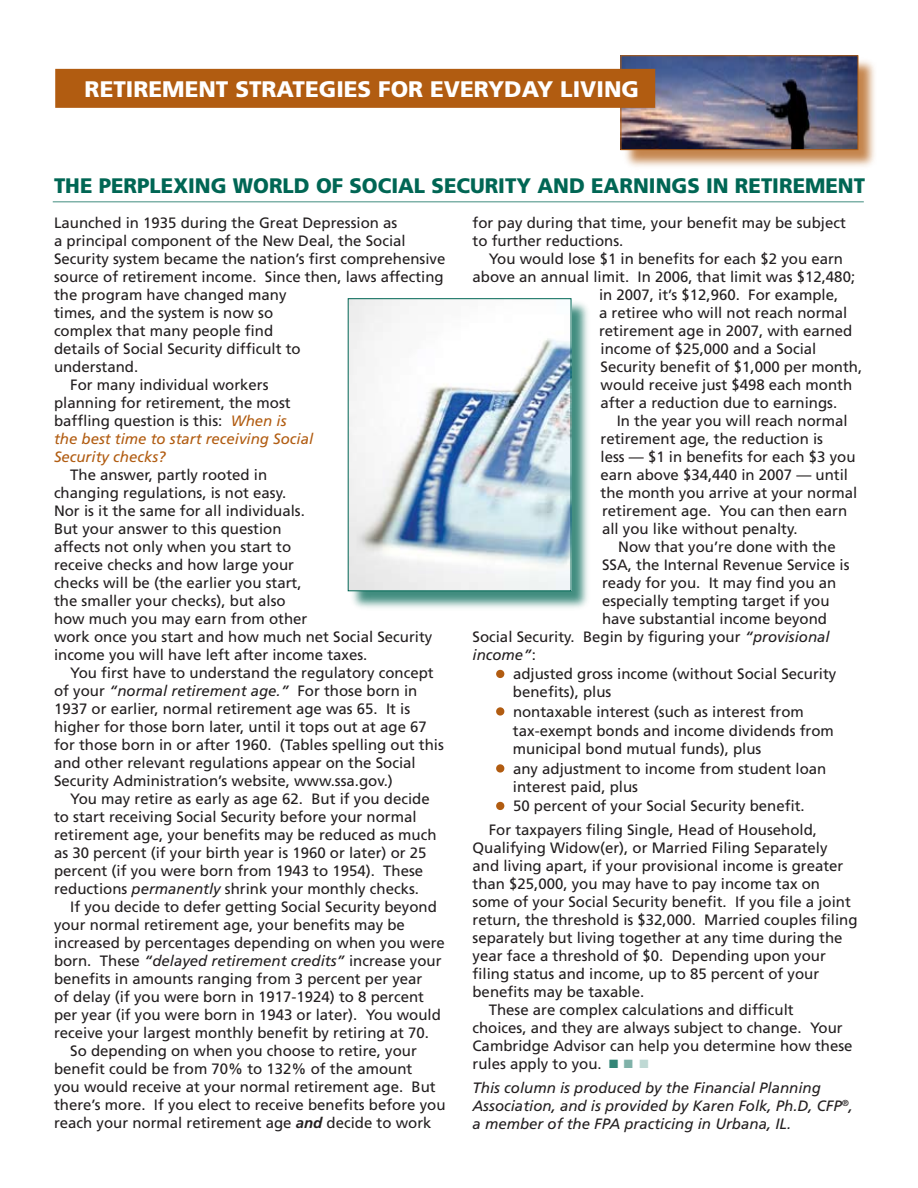
<style>
.page{position:relative;width:918px;height:1188px;background:#fff}
.page>*{position:absolute;margin:0;border:0;box-sizing:border-box;transform-origin:0 0}
.t1{font:900 22.5px "Frutiger";color:#fff}
.t2{font:900 21px "Frutiger";color:#006654}
.t3{font:15px/18px "Frutiger";color:#231f20}
.t4{font:italic 15px/18px "Frutiger";color:#231f20}
.t5{font:italic 15px "Frutiger";color:#b15c11}
.t6{font:12px "Zapf Dingbats";color:#338576}
.s1{font-style:italic;color:#b15c11}
.s2{font-style:italic}
.s3{font-style:normal}
.s4{font-weight:700;font-style:italic}
.s5{color:#b15c11}
.s6{color:#80b2a9}
.s7{color:#bfd9d4}
</style>
<div class="page">
<div style="left:622px;top:57px;width:257px;height:112px;background:#b15c11;opacity:.75"></div>
<img style="left:623px;top:58px;width:233px;height:90px">
<div style="left:621px;top:56px;width:237px;height:94px;border:1px solid #b15c11"></div>
<hr style="left:53px;top:201px;width:811px;height:2px;background:#80b2a9">
<div style="left:56px;top:70px;width:598px;height:37px;background:#b15c11"></div>
<div style="left:55px;top:69px;width:600px;height:39px;border:2px solid #b15c11"></div>
<div style="left:496px;top:670px;width:8px;height:8px;border:3px solid #b15c11;border-radius:50%"></div>
<div style="left:496px;top:707px;width:8px;height:9px;border:3px solid #b15c11;border-radius:50%"></div>
<div style="left:496px;top:764px;width:8px;height:9px;border:3px solid #b15c11;border-radius:50%"></div>
<div style="left:496px;top:802px;width:8px;height:8px;border:3px solid #b15c11;border-radius:50%"></div>
<div style="left:349px;top:300px;width:242px;height:311px;background:#006654;opacity:.75"></div>
<img style="left:350px;top:300px;width:219px;height:289px">
<h1 class="t1" style="left:85px;top:75px;width:180px">RETIREMENT STRATEG</h1>
<h1 class="t1" style="left:336px;top:75px;width:304px">IES FOR EVERYDAY LIVING</h1>
<h2 class="t2" style="left:54px;top:173px;width:813px">THE PERPLEXING WORLD OF SOCIAL SECURITY AND EARNINGS IN RETIREMENT</h2>
<p class="t3" style="left:54px;top:213px;width:345px">Launched in 1935 during the Great Depression as</p>
<p class="t3" style="left:54px;top:231px;width:353px">a principal component of the New Deal, the Social</p>
<p class="t3" style="left:54px;top:249px;width:393px">Security system became the nation’s first comprehensive</p>
<p class="t3" style="left:54px;top:267px;width:391px">source of retirement income. Since then, laws affecting</p>
<p class="t3" style="left:54px;top:285px;width:234px">the program have changed many</p>
<p class="t3" style="left:54px;top:303px;width:221px">times, and the system is now so</p>
<p class="t3" style="left:54px;top:321px;width:221px">complex that many people find</p>
<p class="t3" style="left:54px;top:339px;width:248px">details of Social Security difficult to</p>
<p class="t3" style="left:54px;top:357px;width:86px">understand.</p>
<p class="t3" style="left:70px;top:375px;width:200px">For many individual workers</p>
<p class="t3" style="left:54px;top:393px;width:238px">planning for retirement, the most</p>
<p class="t3" style="left:54px;top:411px;width:234px">baffling question is this: <span class="s1">When is</span></p>
<p class="t5" style="left:54px;top:430px;width:261px">the best time to start receiving Social</p>
<p class="t5" style="left:54px;top:448px;width:113px">Security checks?</p>
<p class="t3" style="left:54px;top:465px;width:380px;text-indent:16px">The answer, partly rooted in<br>changing regulations, is not easy.<br>Nor is it the same for all individuals.<br>But your answer to this question<br>affects not only when you start to<br>receive checks and how large your<br>checks will be (the earlier you start,<br>the smaller your checks), but also<br>how much you may earn from other<br>work once you start and how much net Social Security income you will have left after income taxes.</p>
<p class="t3" style="left:54px;top:663px;width:391px;text-indent:16px">You first have to understand the regulatory concept of your <span class="s2">“normal retirement age.”</span> For those born in 1937 or earlier, normal retirement age was 65. It is higher for those born later, until it tops out at age 67 for those born in or after 1960. (Tables spelling out this and other relevant regulations appear on the Social Security Administration’s website, www.ssa.gov.)</p>
<p class="t3" style="left:54px;top:789px;width:384px;text-indent:16px">You may retire as early as age 62. But if you decide to start receiving Social Security before your normal retirement age, your benefits may be reduced as much as 30 percent (if your birth year is 1960 or later) or 25 percent (if you were born from 1943 to 1954). These reductions <span class="s2">permanently</span> shrink your monthly checks.</p>
<p class="t3" style="left:70px;top:897px;width:368px">If you decide to defer getting Social Security beyond</p>
<p class="t3" style="left:54px;top:915px;width:352px">your normal retirement age, your benefits may be</p>
<p class="t3" style="left:54px;top:933px;width:392px">increased by percentages depending on when you were</p>
<p class="t4" style="left:54px;top:951px;width:389px"><span class="s3">born. These</span> “delayed retirement credits” <span class="s3">increase your</span></p>
<p class="t3" style="left:54px;top:969px;width:370px">benefits in amounts ranging from 3 percent per year</p>
<p class="t3" style="left:54px;top:987px;width:372px">of delay (if you were born in 1917-1924) to 8 percent</p>
<p class="t3" style="left:54px;top:1005px;width:388px">per year (if you were born in 1943 or later). You would</p>
<p class="t3" style="left:54px;top:1023px;width:377px">receive your largest monthly benefit by retiring at 70.</p>
<p class="t3" style="left:70px;top:1041px;width:348px">So depending on when you choose to retire, your</p>
<p class="t3" style="left:54px;top:1059px;width:360px">benefit could be from 70% to 132% of the amount</p>
<p class="t3" style="left:54px;top:1077px;width:383px">you would receive at your normal retirement age. But</p>
<p class="t3" style="left:54px;top:1095px;width:393px">there’s more. If you elect to receive benefits before you</p>
<p class="t3" style="left:54px;top:1113px;width:379px">reach your normal retirement age <span class="s4">and</span> decide to work</p>
<p class="t3" style="left:472px;top:213px;width:375px">for pay during that time, your benefit may be subject to further reductions.</p>
<p class="t3" style="left:489px;top:249px;width:356px">You would lose $1 in benefits for each $2 you earn</p>
<p class="t3" style="left:472px;top:267px;width:384px">above an annual limit. In 2006, that limit was $12,480;</p>
<p class="t3" style="left:599px;top:285px;width:241px">in 2007, it’s $12,960. For example,</p>
<p class="t3" style="left:599px;top:303px;width:250px">a retiree who will not reach normal</p>
<p class="t3" style="left:599px;top:321px;width:255px">retirement age in 2007, with earned</p>
<p class="t3" style="left:601px;top:339px;width:217px">income of $25,000 and a Social</p>
<p class="t3" style="left:601px;top:357px;width:263px">Security benefit of $1,000 per month,</p>
<p class="t3" style="left:601px;top:375px;width:253px">would receive just $498 each month</p>
<p class="t3" style="left:601px;top:393px;width:238px">after a reduction due to earnings.</p>
<p class="t3" style="left:617px;top:411px;width:232px">In the year you will reach normal</p>
<p class="t3" style="left:601px;top:429px;width:224px">retirement age, the reduction is</p>
<p class="t3" style="left:601px;top:447px;width:257px">less — $1 in benefits for each $3 you</p>
<p class="t3" style="left:601px;top:465px;width:249px">earn above $34,440 in 2007 — until</p>
<p class="t3" style="left:601px;top:483px;width:258px">the month you arrive at your normal</p>
<p class="t3" style="left:602px;top:501px;width:247px">retirement age. You can then earn</p>
<p class="t3" style="left:602px;top:519px;width:197px">all you like without penalty.</p>
<p class="t3" style="left:618px;top:537px;width:219px">Now that you’re done with the</p>
<p class="t3" style="left:602px;top:555px;width:249px">SSA, the Internal Revenue Service is</p>
<p class="t3" style="left:602px;top:573px;width:236px">ready for you. It may find you an</p>
<p class="t3" style="left:602px;top:591px;width:229px">especially tempting target if you</p>
<p class="t3" style="left:602px;top:609px;width:227px">have substantial income beyond</p>
<p class="t3" style="left:472px;top:627px;width:359px">Social Security. Begin by figuring your <span class="s2">“provisional</span></p>
<p class="t4" style="left:472px;top:645px;width:65px">income”<span class="s3">:</span></p>
<p class="t3" style="left:513px;top:665px;width:325px;text-indent:-16px"><span class="s5">•</span> adjusted gross income (without Social Security benefits), plus</p>
<p class="t3" style="left:513px;top:702px;width:322px;line-height:19.5px;text-indent:-16px"><span class="s5">•</span> nontaxable interest (such as interest from tax-exempt bonds and income dividends from</p>
<p class="t3" style="left:513px;top:740px;width:250px">municipal bond mutual funds), plus</p>
<p class="t3" style="left:513px;top:759px;width:315px;text-indent:-16px"><span class="s5">•</span> any adjustment to income from student loan interest paid, plus</p>
<p class="t3" style="left:489px;top:794px;width:330px;line-height:24px;text-align:center"><span class="s5">•</span> 50 percent of your Social Security benefit.<br>For taxpayers filing Single, Head of Household,</p>
<p class="t3" style="left:472px;top:839px;width:357px">Qualifying Widow(er), or Married Filing Separately</p>
<p class="t3" style="left:472px;top:857px;width:372px">and living apart, if your provisional income is greater</p>
<p class="t3" style="left:472px;top:875px;width:349px">than $25,000, you may have to pay income tax on</p>
<p class="t3" style="left:472px;top:893px;width:380px">some of your Social Security benefit. If you file a joint</p>
<p class="t3" style="left:472px;top:911px;width:387px">return, the threshold is $32,000. Married couples filing</p>
<p class="t3" style="left:472px;top:929px;width:372px">separately but living together at any time during the</p>
<p class="t3" style="left:472px;top:947px;width:355px">year face a threshold of $0. Depending upon your</p>
<p class="t3" style="left:472px;top:965px;width:348px">filing status and income, up to 85 percent of your</p>
<p class="t3" style="left:472px;top:983px;width:173px">benefits may be taxable.</p>
<p class="t3" style="left:489px;top:1001px;width:307px">These are complex calculations and difficult</p>
<p class="t3" style="left:472px;top:1019px;width:372px">choices, and they are always subject to change. Your</p>
<p class="t3" style="left:472px;top:1037px;width:382px">Cambridge Advisor can help you determine how these</p>
<p class="t3" style="left:472px;top:1055px;width:131px">rules apply to you.</p>
<p class="t4" style="left:472px;top:1079px;width:382px">This column is produced by the Financial Planning<br>Association, and is provided by Karen Folk, Ph.D, CFP<sup>®</sup>, a member of the FPA practicing in Urbana, IL.</p>
<p class="t6" style="left:609px;top:1059px;width:35px">■ <span class="s6">■</span> <span class="s7">■</span></p>
</div>
